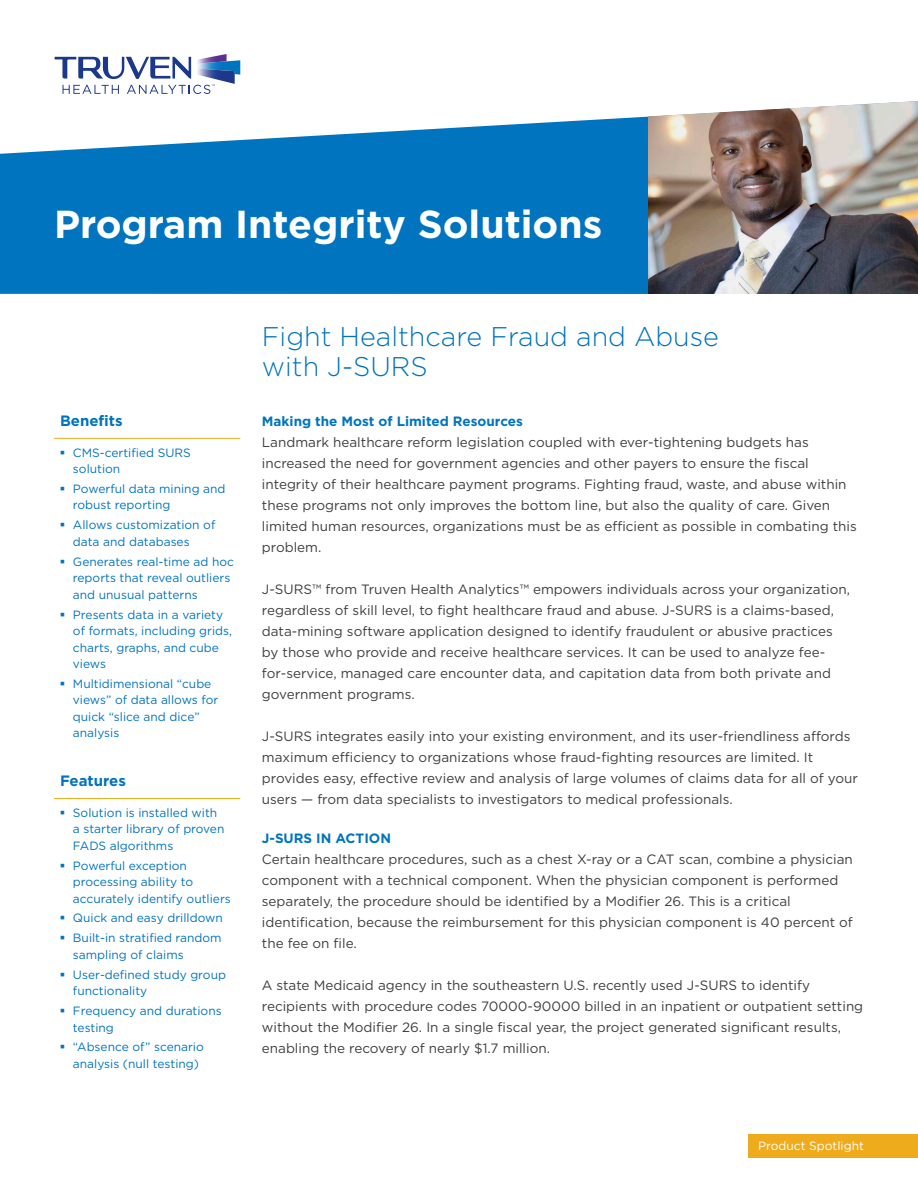
<style>
.page{position:relative;width:918px;height:1188px;background:#fff}
.page>*{position:absolute;margin:0;border:0;box-sizing:border-box;transform-origin:0 0}
.t1{font:700 39px "Gotham";color:#fff}
.t2{font:300 27px/30px "Gotham";color:#0074be}
.t3{font:700 15px "Gotham";color:#0074be}
.t4{font:13.5px/21px "Gotham";color:#3e3e3f}
.t5{font:700 13.5px "Gotham";color:#0074be}
.t6{font:12px/16.5px "Gotham";color:#0074be}
.t7{font:12px "Gotham";color:#fff}
</style>
<div class="page">
<div style="left:748px;top:1134px;width:170px;height:23px;background:#eeac1d"></div>
<svg style="left:55px;top:54px;width:185px;height:40px"></svg>
<svg style="left:0;top:116px;width:648px;height:178px;fill:#0074be"></svg>
<img style="left:648px;top:101px;width:270px;height:193px">
<hr style="left:54px;top:438px;width:186px;height:1px;background:#eeac1d">
<hr style="left:54px;top:798px;width:186px;height:1px;background:#eeac1d">
<h1 class="t1" style="left:54px;top:198px;width:550px">Program Integrity Solutions</h1>
<p class="t3" style="left:60px;top:411px;width:64px">Benefits</p>
<p class="t6" style="left:73px;top:444px;width:119px">CMS-certified SURS solution</p>
<p class="t6" style="left:73px;top:480px;width:154px">Powerful data mining and robust reporting</p>
<p class="t6" style="left:73px;top:517px;width:144px">Allows customization of data and databases</p>
<p class="t6" style="left:73px;top:553px;width:163px">Generates real-time ad hoc reports that reveal outliers and unusual patterns</p>
<p class="t6" style="left:73px;top:606px;width:161px">Presents data in a variety of formats, including grids, charts, graphs, and cube views</p>
<p class="t6" style="left:73px;top:675px;width:147px">Multidimensional “cube views” of data allows for quick “slice and dice” analysis</p>
<p class="t3" style="left:60px;top:771px;width:67px">Features</p>
<p class="t6" style="left:73px;top:804px;width:153px">Solution is installed with a starter library of proven<br>FADS algorithms</p>
<p class="t6" style="left:73px;top:857px;width:159px">Powerful exception processing ability to accurately identify outliers</p>
<p class="t6" style="left:73px;top:908px;width:151px;line-height:19.8px">Quick and easy drilldown<br>Built-in stratified random</p>
<p class="t6" style="left:73px;top:944px;width:155px;line-height:19.8px">sampling of claims<br>User-defined study group</p>
<p class="t6" style="left:73px;top:981px;width:150px;line-height:19.8px">functionality<br>Frequency and durations</p>
<p class="t6" style="left:73px;top:1017px;width:132px;line-height:19.8px">testing<br>“Absence of” scenario</p>
<p class="t6" style="left:73px;top:1055px;width:128px">analysis (null testing)</p>
<h2 class="t2" style="left:262px;top:320px;width:459px">Fight Healthcare Fraud and Abuse with J-SURS</h2>
<p class="t5" style="left:262px;top:412px;width:263px">Making the Most of Limited Resources</p>
<p class="t4" style="left:262px;top:431px;width:596px">Landmark healthcare reform legislation coupled with ever-tightening budgets has increased the need for government agencies and other payers to ensure the fiscal integrity of their healthcare payment programs. Fighting fraud, waste, and abuse within these programs not only improves the bottom line, but also the quality of care. Given limited human resources, organizations must be as efficient as possible in combating this problem.</p>
<p class="t4" style="left:262px;top:578px;width:590px">J-SURS™ from Truven Health Analytics™ empowers individuals across your organization, regardless of skill level, to fight healthcare fraud and abuse. J-SURS is a claims-based, data-mining software application designed to identify fraudulent or abusive practices by those who provide and receive healthcare services. It can be used to analyze fee&shy;for-service, managed care encounter data, and capitation data from both private and government programs.</p>
<p class="t4" style="left:262px;top:726px;width:598px">J-SURS integrates easily into your existing environment, and its user-friendliness affords maximum efficiency to organizations whose fraud-fighting resources are limited. It provides easy, effective review and analysis of large volumes of claims data for all of your users — from data specialists to investigators to medical professionals.</p>
<p class="t5" style="left:262px;top:829px;width:131px">J-SURS IN ACTION</p>
<p class="t4" style="left:262px;top:849px;width:593px">Certain healthcare procedures, such as a chest X-ray or a CAT scan, combine a physician component with a technical component. When the physician component is performed separately, the procedure should be identified by a Modifier 26. This is a critical identification, because the reimbursement for this physician component is 40 percent of the fee on file.</p>
<p class="t4" style="left:262px;top:975px;width:603px">A state Medicaid agency in the southeastern U.S. recently used J-SURS to identify recipients with procedure codes 70000-90000 billed in an inpatient or outpatient setting without the Modifier 26. In a single fiscal year, the project generated significant results, enabling the recovery of nearly $1.7 million.</p>
<p class="t7" style="left:758px;top:1138px;width:107px">Product Spotlight</p>
</div>
